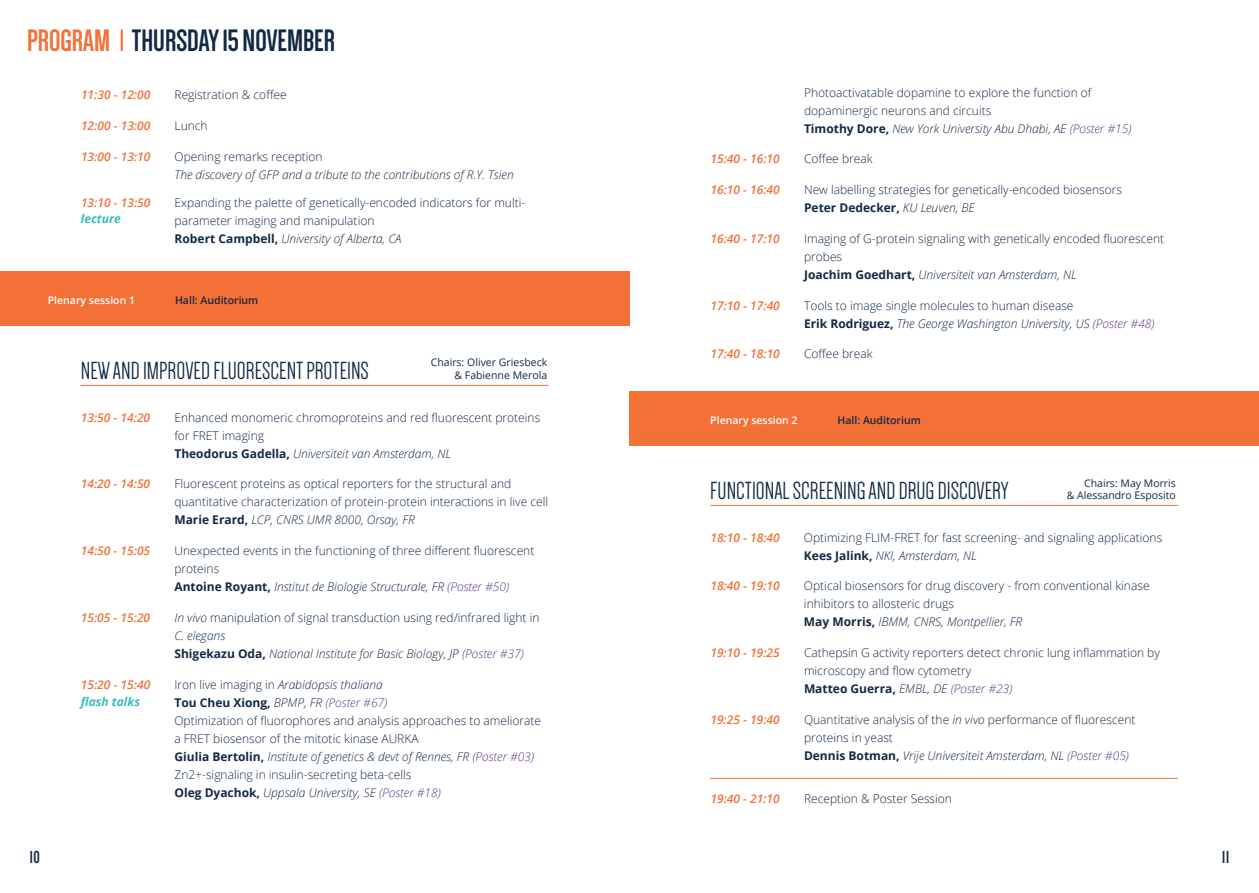
<style>
.page{position:relative;width:1259px;height:893px;background:#fff}
.page>*{position:absolute;margin:0;border:0;box-sizing:border-box;transform-origin:0 0}
.t1{font:700 31.95px "Dense";color:#122845}
.t2{font:25.5px "Dense";color:#122845}
.t3{font:700 18px "Dense";color:#122845}
.t4{font:300 12px/18px "Open Sans";color:#122845}
.t5{font:italic 600 12px "Open Sans";color:#f37037}
.t6{font:italic 300 12px "Open Sans";color:#122845}
.t7{font:italic 700 12px "Open Sans";color:#3abbba}
.t8{font:10.5px/12.6px "Open Sans";color:#122845;text-align:right}
.t9{font:600 10.5px "Open Sans";color:#fff}
.t10{font:600 10.5px "Open Sans";color:#122845}
.s1{color:#f37037}
.s2{font-weight:700}
.s3{font-style:italic}
.s4{font-style:italic;color:#5a338e}
</style>
<div class="page">
<div style="left:0;top:271px;width:629px;height:55px;background:#f37037"></div>
<div style="left:629px;top:392px;width:630px;height:54px;background:#f37037"></div>
<hr style="left:121px;top:30px;width:2px;height:21px;background:#f37037">
<hr style="left:81px;top:385px;width:468px;height:1px;background:#f37037">
<hr style="left:710px;top:778px;width:467px;height:1px;background:#f37037">
<hr style="left:710px;top:505px;width:468px;height:1px;background:#f37037">
<h1 class="t1" style="left:27px;top:25px;width:309px"><span class="s1">PROGRAM</span> THURSDAY 15 NOVEMBER</h1>
<p class="t5" style="left:81px;top:87px;width:71px">11:30 - 12:00</p>
<p class="t4" style="left:175px;top:86px;width:114px">Registration &amp; coffee</p>
<p class="t5" style="left:81px;top:118px;width:71px">12:00 - 13:00</p>
<p class="t4" style="left:175px;top:117px;width:35px">Lunch</p>
<p class="t5" style="left:81px;top:148px;width:71px">13:00 - 13:10</p>
<p class="t4" style="left:175px;top:147px;width:150px">Opening remarks reception</p>
<p class="t6" style="left:175px;top:166px;width:340px">The discovery of GFP and a tribute to the contributions of R.Y. Tsien</p>
<p class="t5" style="left:81px;top:194px;width:71px">13:10 - 13:50</p>
<p class="t4" style="left:175px;top:193px;width:352px">Expanding the palette of genetically-encoded indicators for multi&shy;parameter imaging and manipulation<br><span class="s2">Robert Campbell,</span> <span class="s3">University of Alberta, CA</span></p>
<p class="t7" style="left:81px;top:211px;width:41px">lecture</p>
<p class="t9" style="left:48px;top:293px;width:89px">Plenary session 1</p>
<p class="t10" style="left:175px;top:293px;width:85px">Hall: Auditorium</p>
<h2 class="t2" style="left:81px;top:358px;width:290px">NEW AND IMPROVED FLUORESCENT PROTEINS</h2>
<p class="t8" style="left:431px;top:356px;width:118px">Chairs: Oliver Griesbeck &amp; Fabienne Merola</p>
<p class="t5" style="left:81px;top:409px;width:71px">13:50 - 14:20</p>
<p class="t4" style="left:174px;top:408px;width:367px">Enhanced monomeric chromoproteins and red fluorescent proteins for FRET imaging<br><span class="s2">Theodorus Gadella,</span> <span class="s3">Universiteit van Amsterdam, NL</span></p>
<p class="t5" style="left:81px;top:476px;width:71px">14:20 - 14:50</p>
<p class="t4" style="left:174px;top:475px;width:375px">Fluorescent proteins as optical reporters for the structural and quantitative characterization of protein-protein interactions in live cell<br><span class="s2">Marie Erard,</span> <span class="s3">LCP, CNRS UMR 8000, Orsay, FR</span></p>
<p class="t5" style="left:81px;top:542px;width:71px">14:50 - 15:05</p>
<p class="t4" style="left:174px;top:541px;width:361px">Unexpected events in the functioning of three different fluorescent proteins<br><span class="s2">Antoine Royant,</span> <span class="s3">Institut de Biologie Structurale, FR</span> <span class="s4">(Poster #50)</span></p>
<p class="t5" style="left:81px;top:609px;width:71px">15:05 - 15:20</p>
<p class="t4" style="left:174px;top:608px;width:366px"><span class="s3">In vivo</span> manipulation of signal transduction using red/infrared light in<br><span class="s3">C. elegans<br></span><span class="s2">Shigekazu Oda,</span> <span class="s3">National Institute for Basic Biology, JP</span> <span class="s4">(Poster #37)</span></p>
<p class="t5" style="left:81px;top:676px;width:71px">15:20 - 15:40</p>
<p class="t4" style="left:174px;top:675px;width:368px">Iron live imaging in <span class="s3">Arabidopsis thaliana<br></span><span class="s2">Tou Cheu Xiong,</span> <span class="s3">BPMP, FR</span> <span class="s4">(Poster #67)<br></span>Optimization of fluorophores and analysis approaches to ameliorate a FRET biosensor of the mitotic kinase AURKA<br><span class="s2">Giulia Bertolin,</span> <span class="s3">Institute of genetics &amp; devt of Rennes, FR</span> <span class="s4">(Poster #03)<br></span>Zn2+-signaling in insulin-secreting beta-cells<br><span class="s2">Oleg Dyachok,</span> <span class="s3">Uppsala University, SE</span> <span class="s4">(Poster #18)</span></p>
<p class="t7" style="left:81px;top:693px;width:61px">flash talks</p>
<p class="t4" style="left:804px;top:83px;width:329px">Photoactivatable dopamine to explore the function of dopaminergic neurons and circuits<br><span class="s2">Timothy Dore,</span> <span class="s3">New York University Abu Dhabi, AE</span> <span class="s4">(Poster #15)</span></p>
<p class="t5" style="left:710px;top:151px;width:71px">15:40 - 16:10</p>
<p class="t4" style="left:804px;top:150px;width:70px">Coffee break</p>
<p class="t5" style="left:710px;top:182px;width:71px">16:10 - 16:40</p>
<p class="t4" style="left:804px;top:180px;width:319px">New labelling strategies for genetically-encoded biosensors<br><span class="s2">Peter Dedecker,</span> <span class="s3">KU Leuven, BE</span></p>
<p class="t5" style="left:710px;top:230px;width:71px">16:40 - 17:10</p>
<p class="t4" style="left:804px;top:229px;width:362px">Imaging of G-protein signaling with genetically encoded fluorescent probes<br><span class="s2">Joachim Goedhart,</span> <span class="s3">Universiteit van Amsterdam, NL</span></p>
<p class="t5" style="left:710px;top:297px;width:71px">17:10 - 17:40</p>
<p class="t4" style="left:804px;top:296px;width:352px">Tools to image single molecules to human disease<br><span class="s2">Erik Rodriguez,</span> <span class="s3">The George Washington University, US</span> <span class="s4">(Poster #48)</span></p>
<p class="t5" style="left:710px;top:346px;width:71px">17:40 - 18:10</p>
<p class="t4" style="left:804px;top:345px;width:70px">Coffee break</p>
<p class="t9" style="left:710px;top:413px;width:89px">Plenary session 2</p>
<p class="t10" style="left:837px;top:413px;width:85px">Hall: Auditorium</p>
<h2 class="t2" style="left:710px;top:478px;width:300px">FUNCTIONAL SCREENING AND DRUG DISCOVERY</h2>
<p class="t8" style="left:1067px;top:476px;width:111px">Chairs: May Morris<br>&amp; Alessandro Esposito</p>
<p class="t5" style="left:710px;top:529px;width:71px">18:10 - 18:40</p>
<p class="t4" style="left:804px;top:528px;width:360px">Optimizing FLIM-FRET for fast screening- and signaling applications<br><span class="s2">Kees Jalink,</span> <span class="s3">NKI, Amsterdam, NL</span></p>
<p class="t5" style="left:710px;top:578px;width:71px">18:40 - 19:10</p>
<p class="t4" style="left:804px;top:577px;width:347px">Optical biosensors for drug discovery - from conventional kinase inhibitors to allosteric drugs<br><span class="s2">May Morris,</span> <span class="s3">IBMM, CNRS, Montpellier, FR</span></p>
<p class="t5" style="left:710px;top:644px;width:71px">19:10 - 19:25</p>
<p class="t4" style="left:804px;top:643px;width:357px">Cathepsin G activity reporters detect chronic lung inflammation by microscopy and flow cytometry<br><span class="s2">Matteo Guerra,</span> <span class="s3">EMBL, DE</span> <span class="s4">(Poster #23)</span></p>
<p class="t5" style="left:710px;top:711px;width:71px">19:25 - 19:40</p>
<p class="t4" style="left:804px;top:710px;width:333px">Quantitative analysis of the <span class="s3">in vivo</span> performance of fluorescent proteins in yeast<br><span class="s2">Dennis Botman,</span> <span class="s3">Vrije Universiteit Amsterdam, NL</span> <span class="s4">(Poster #05)</span></p>
<p class="t5" style="left:710px;top:791px;width:71px">19:40 - 21:10</p>
<p class="t4" style="left:804px;top:790px;width:149px">Reception &amp; Poster Session</p>
<h3 class="t3" style="left:30px;top:848px;width:12px">10</h3>
<h3 class="t3" style="left:1222px;top:848px;width:9px">11</h3>
</div>
